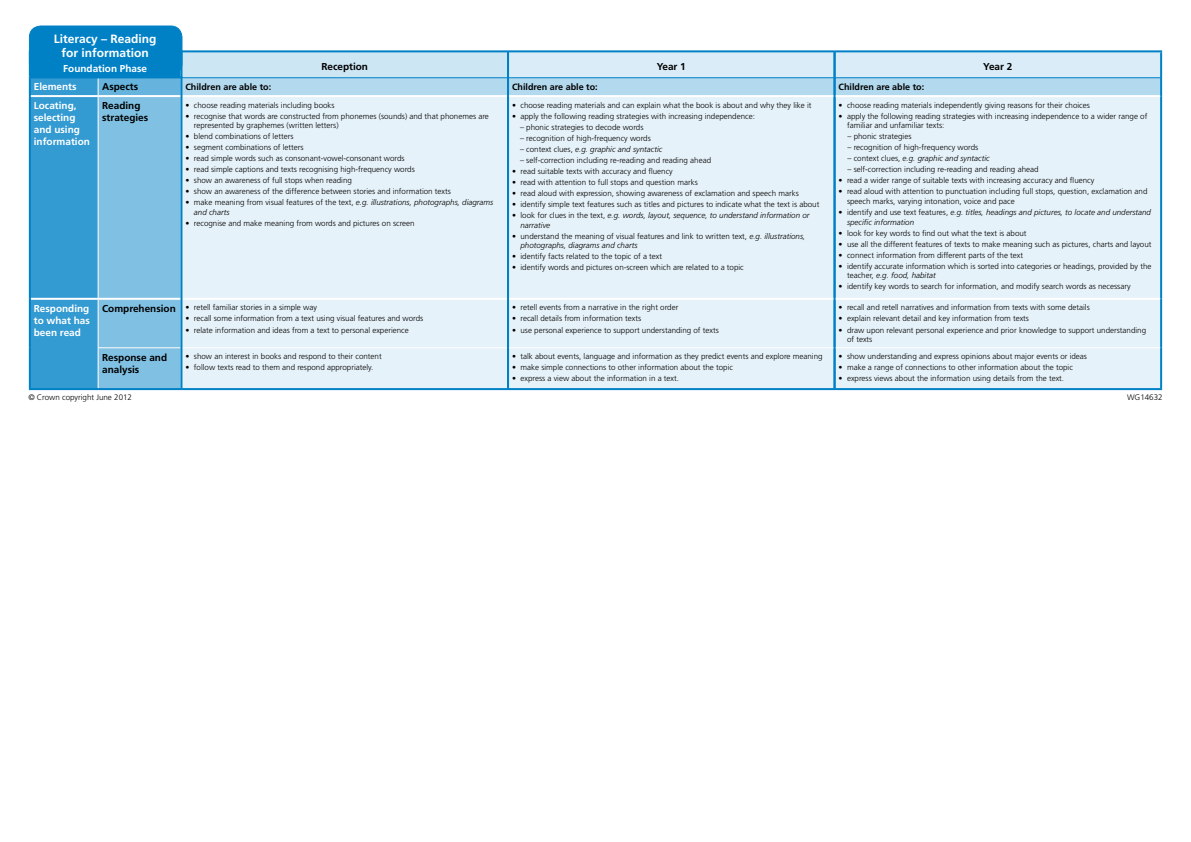
<style>
.page{position:relative;width:1191px;height:842px;background:#fff}
.page>*{position:absolute;margin:0;border:0;box-sizing:border-box;transform-origin:0 0}
.t1{font:700 12px/14.4px "Frutiger";color:#fff;text-align:center}
.t2{font:700 10px/12px "Frutiger";color:#fff}
.t3{font:700 10px/12px "Frutiger";color:#000}
.t4{font:700 9px "Frutiger";color:#000}
.t5{font:300 8px/9.6px "Frutiger";color:#000}
.t6{font:italic 300 8px/9.6px "Frutiger";color:#000}
.s1{font-style:normal}
.s2{font-style:italic}
.s3{font-weight:700;font-size:10px}
</style>
<div class="page">
<hr style="left:29px;top:388px;width:69px;height:2px;background:#0081c6">
<hr style="left:98px;top:388px;width:83px;height:2px;background:#0081c6">
<hr style="left:181px;top:50px;width:327px;height:2px;background:#0081c6">
<hr style="left:508px;top:50px;width:326px;height:2px;background:#0081c6">
<hr style="left:834px;top:50px;width:328px;height:2px;background:#0081c6">
<hr style="left:181px;top:388px;width:327px;height:2px;background:#0081c6">
<hr style="left:508px;top:388px;width:326px;height:2px;background:#0081c6">
<hr style="left:834px;top:388px;width:328px;height:2px;background:#0081c6">
<svg style="left:29px;top:52px;width:1133px;height:337px;background:#d0e7f4"></svg>
<hr style="left:181px;top:298px;width:327px;height:2px;background:#fff">
<hr style="left:508px;top:298px;width:326px;height:2px;background:#fff">
<hr style="left:834px;top:298px;width:326px;height:2px;background:#fff">
<hr style="left:181px;top:347px;width:327px;height:1px;background:#fff">
<hr style="left:508px;top:347px;width:326px;height:1px;background:#fff">
<hr style="left:834px;top:347px;width:326px;height:1px;background:#fff">
<hr style="left:31px;top:95px;width:67px;height:2px;background:#fff">
<hr style="left:98px;top:95px;width:83px;height:2px;background:#fff">
<hr style="left:181px;top:95px;width:327px;height:2px;background:#fff">
<hr style="left:508px;top:95px;width:326px;height:2px;background:#fff">
<hr style="left:834px;top:95px;width:326px;height:2px;background:#fff">
<hr style="left:29px;top:77px;width:1132px;height:1px;background:#0081c6">
<hr style="left:180px;top:51px;width:2px;height:338px;background:#0081c6">
<hr style="left:507px;top:51px;width:2px;height:339px;background:#0081c6">
<hr style="left:833px;top:51px;width:2px;height:339px;background:#0081c6">
<div style="left:29px;top:26px;width:153px;height:49px;background:#0081c6;border-radius:11px"></div>
<div style="left:29px;top:26px;width:153px;height:49px;border:1px solid #0081c6;border-radius:11px"></div>
<h1 class="t1" style="left:54px;top:32px;width:104px">Literacy – Reading for information</h1>
<p class="t2" style="left:63px;top:63px;width:85px">Foundation Phase</p>
<p class="t2" style="left:64px;top:60px;width:85px">Foundation Phase</p>
<p class="t3" style="left:321px;top:61px;width:48px">Reception</p>
<p class="t3" style="left:657px;top:61px;width:31px">Year 1</p>
<p class="t3" style="left:983px;top:61px;width:31px">Year 2</p>
<p class="t2" style="left:34px;top:81px;width:44px">Elements</p>
<p class="t3" style="left:102px;top:81px;width:38px">Aspects</p>
<p class="t4" style="left:185px;top:81px;width:87px">Children are able to:</p>
<p class="t4" style="left:512px;top:81px;width:87px">Children are able to:</p>
<p class="t4" style="left:838px;top:81px;width:87px">Children are able to:</p>
<p class="t2" style="left:34px;top:100px;width:58px">Locating, selecting and using information</p>
<p class="t3" style="left:102px;top:100px;width:48px">Reading strategies</p>
<p class="t5" style="left:185px;top:100px;width:151px">• choose reading materials including books</p>
<p class="t5" style="left:838px;top:100px;width:253px">• choose reading materials independently giving reasons for their choices</p>
<p class="t5" style="left:847px;top:111px;width:302px;text-indent:-8px">• apply the following reading strategies with increasing independence to a wider range of familiar and unfamiliar texts:</p>
<p class="t5" style="left:847px;top:132px;width:66px">– phonic strategies</p>
<p class="t5" style="left:847px;top:143px;width:132px">– recognition of high-frequency words</p>
<p class="t6" style="left:847px;top:154px;width:144px"><span class="s1">– context clues,</span> e.g. graphic and syntactic</p>
<p class="t5" style="left:847px;top:165px;width:193px">– self-correction including re-reading and reading ahead</p>
<p class="t5" style="left:838px;top:176px;width:257px">• read a wider range of suitable texts with increasing accuracy and fluency</p>
<p class="t5" style="left:847px;top:187px;width:302px;text-indent:-8px">• read aloud with attention to punctuation including full stops, question, exclamation and speech marks, varying intonation, voice and pace</p>
<p class="t6" style="left:847px;top:208px;width:305px;text-indent:-8px"><span class="s1">• identify and use text features,</span> e.g. titles, headings and pictures, to locate and understand specific information</p>
<p class="t5" style="left:838px;top:228px;width:189px">• look for key words to find out what the text is about</p>
<p class="t5" style="left:838px;top:239px;width:314px">• use all the different features of texts to make meaning such as pictures, charts and layout</p>
<p class="t5" style="left:838px;top:250px;width:186px">• connect information from different parts of the text</p>
<p class="t5" style="left:847px;top:261px;width:306px;text-indent:-8px">• identify accurate information which is sorted into categories or headings, provided by the teacher, <span class="s2">e.g. food, habitat</span></p>
<p class="t5" style="left:838px;top:282px;width:293px">• identify key words to search for information, and modify search words as necessary</p>
<p class="t5" style="left:512px;top:100px;width:301px">• choose reading materials and can explain what the book is about and why they like it</p>
<p class="t5" style="left:512px;top:111px;width:244px">• apply the following reading strategies with increasing independence:</p>
<p class="t5" style="left:520px;top:122px;width:125px">– phonic strategies to decode words</p>
<p class="t5" style="left:520px;top:133px;width:132px">– recognition of high-frequency words</p>
<p class="t6" style="left:520px;top:144px;width:144px"><span class="s1">– context clues,</span> e.g. graphic and syntactic</p>
<p class="t5" style="left:520px;top:155px;width:193px">– self-correction including re-reading and reading ahead</p>
<p class="t5" style="left:512px;top:166px;width:162px">• read suitable texts with accuracy and fluency</p>
<p class="t5" style="left:512px;top:177px;width:187px">• read with attention to full stops and question marks</p>
<p class="t5" style="left:512px;top:188px;width:288px">• read aloud with expression, showing awareness of exclamation and speech marks</p>
<p class="t5" style="left:512px;top:199px;width:309px">• identify simple text features such as titles and pictures to indicate what the text is about</p>
<p class="t6" style="left:520px;top:210px;width:290px;text-indent:-8px"><span class="s1">• look for clues in the text,</span> e.g. words, layout, sequence, to understand information or narrative</p>
<p class="t5" style="left:520px;top:231px;width:286px;text-indent:-8px">• understand the meaning of visual features and link to written text, <span class="s2">e.g. illustrations, photographs, diagrams and charts</span></p>
<p class="t5" style="left:512px;top:252px;width:152px">• identify facts related to the topic of a text</p>
<p class="t5" style="left:512px;top:263px;width:233px">• identify words and pictures on-screen which are related to a topic</p>
<p class="t5" style="left:194px;top:111px;width:296px;text-indent:-8px">• recognise that words are constructed from phonemes (sounds) and that phonemes are represented by graphemes (written letters)</p>
<p class="t5" style="left:185px;top:132px;width:110px">• blend combinations of letters</p>
<p class="t5" style="left:185px;top:143px;width:120px">• segment combinations of letters</p>
<p class="t5" style="left:185px;top:154px;width:221px">• read simple words such as consonant-vowel-consonant words</p>
<p class="t5" style="left:185px;top:165px;width:231px">• read simple captions and texts recognising high-frequency words</p>
<p class="t5" style="left:185px;top:176px;width:168px">• show an awareness of full stops when reading</p>
<p class="t5" style="left:185px;top:187px;width:267px">• show an awareness of the difference between stories and information texts</p>
<p class="t6" style="left:194px;top:198px;width:301px;text-indent:-8px"><span class="s1">• make meaning from visual features of the text,</span> e.g. illustrations, photographs, diagrams and charts</p>
<p class="t5" style="left:185px;top:219px;width:231px">• recognise and make meaning from words and pictures on screen</p>
<p class="t2" style="left:34px;top:303px;width:58px;text-align:justify">Responding to what has been read</p>
<p class="t5" style="left:102px;top:303px;width:216px"><span class="s3">Comprehension</span> • retell familiar stories in a simple way</p>
<p class="t5" style="left:185px;top:314px;width:239px">• recall some information from a text using visual features and words</p>
<p class="t5" style="left:185px;top:325px;width:225px">• relate information and ideas from a text to personal experience</p>
<p class="t3" style="left:102px;top:351px;width:66px">Response and analysis</p>
<p class="t5" style="left:185px;top:352px;width:198px">• show an interest in books and respond to their content</p>
<p class="t5" style="left:185px;top:363px;width:189px">• follow texts read to them and respond appropriately.</p>
<p class="t5" style="left:512px;top:303px;width:168px">• retell events from a narrative in the right order</p>
<p class="t5" style="left:512px;top:314px;width:131px">• recall details from information texts</p>
<p class="t5" style="left:512px;top:325px;width:208px">• use personal experience to support understanding of texts</p>
<p class="t5" style="left:512px;top:352px;width:312px">• talk about events, language and information as they predict events and explore meaning</p>
<p class="t5" style="left:512px;top:363px;width:222px">• make simple connections to other information about the topic</p>
<p class="t5" style="left:512px;top:374px;width:168px">• express a view about the information in a text.</p>
<p class="t5" style="left:838px;top:303px;width:253px">• recall and retell narratives and information from texts with some details</p>
<p class="t5" style="left:838px;top:314px;width:192px">• explain relevant detail and key information from texts</p>
<p class="t5" style="left:847px;top:325px;width:301px;text-indent:-8px">• draw upon relevant personal experience and prior knowledge to support understanding of texts</p>
<p class="t5" style="left:838px;top:352px;width:250px">• show understanding and express opinions about major events or ideas</p>
<p class="t5" style="left:838px;top:363px;width:236px">• make a range of connections to other information about the topic</p>
<p class="t5" style="left:838px;top:374px;width:227px">• express views about the information using details from the text.</p>
<p class="t5" style="left:28px;top:393px;width:105px">© Crown copyright June 2012</p>
<p class="t5" style="left:1127px;top:393px;width:37px">WG14632</p>
</div>
